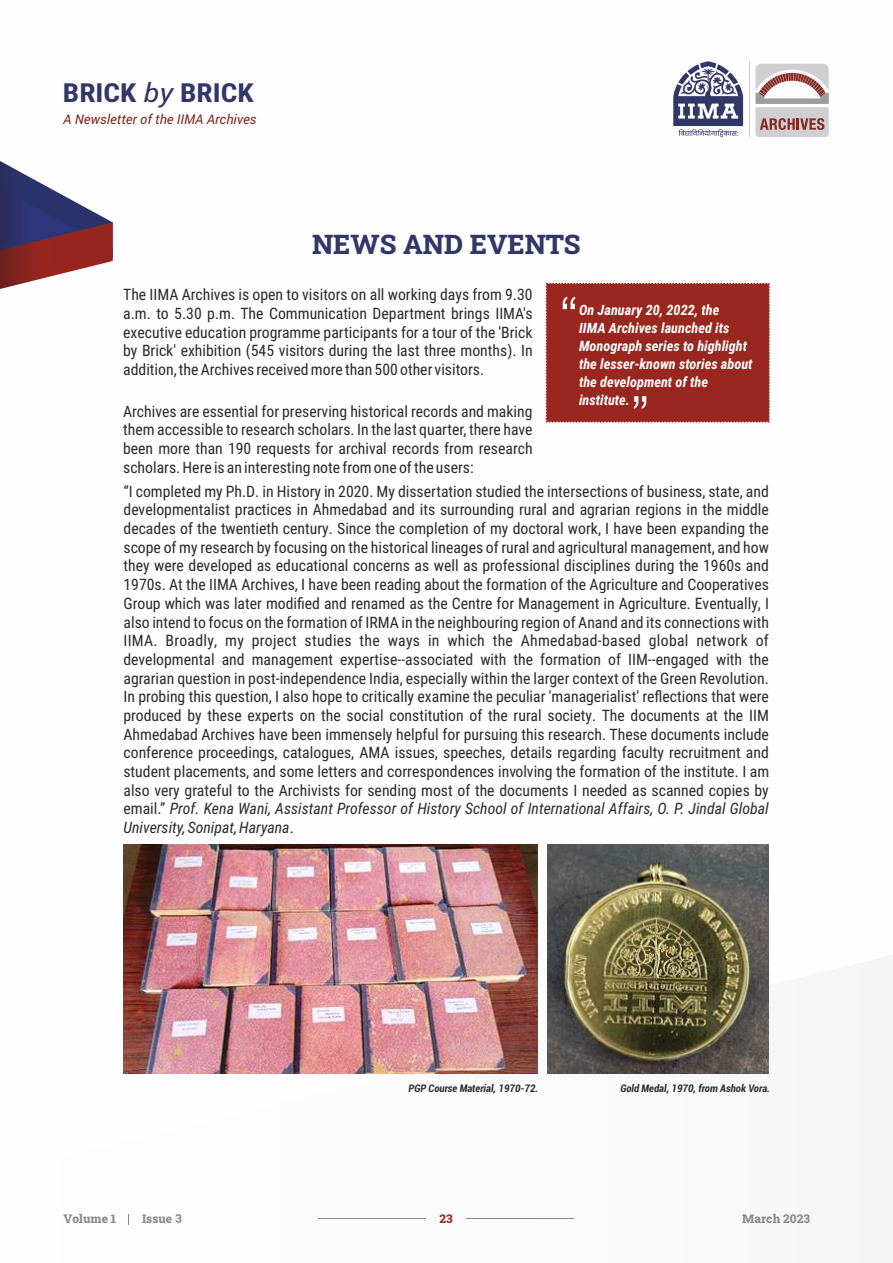
<style>
.page{position:relative;width:893px;height:1263px;background:#fff}
.page>*{position:absolute;margin:0;border:0;box-sizing:border-box;transform-origin:0 0}
.t1{font:300 51px "Helvetica Neue";color:#fefefe}
.t2{font:800 27px "Roboto Slab";color:#323769}
.t3{font:700 26.25px "Roboto Condensed";color:#323769;scale:1.11 1}
.t4{font:15.75px/18.8px "Roboto Condensed";color:#2b2a29;text-align:justify}
.t5{font:italic 700 14.25px/18px "Roboto Condensed";color:#fefefe}
.t6{font:italic 13.5px "Roboto";color:#842724}
.t7{font:800 12px "Roboto Slab";color:#898989}
.t8{font:800 12px "Roboto Slab";color:#992720}
.t9{font:italic 700 condensed 10.5px "Roboto";color:#2b2a29}
.s1{font-family:"Roboto";font-weight:400;font-style:italic}
.s2{font-style:italic}
</style>
<div class="page">
<svg style="left:176px;top:1214px;width:6px;height:9px"></svg>
<hr style="left:318px;top:1218px;width:108px;height:1px;background:#898989">
<hr style="left:466px;top:1218px;width:108px;height:1px;background:#898989">
<div style="left:545px;top:283px;width:225px;height:140px;background:#992720"></div>
<svg style="left:673px;top:61px;width:70px;height:76px"></svg>
<hr style="left:749px;top:61px;width:1px;height:76px;background:#d0ced0">
<svg style="left:755px;top:64px;width:74px;height:73px"></svg>
<svg style="left:0;top:161px;width:113px;height:128px"></svg>
<img style="left:547px;top:844px;width:222px;height:229px">
<img style="left:124px;top:844px;width:413px;height:229px">
<h3 class="t3" style="left:63px;top:75px;width:173px">BRICK <span class="s1">by</span> BRICK</h3>
<p class="t6" style="left:63px;top:110px;width:195px">A Newsletter of the IIMA Archives</p>
<h2 class="t2" style="left:312px;top:225px;width:270px">NEWS AND EVENTS</h2>
<p class="t4" style="left:123px;top:285px;width:411px">The IIMA Archives is open to visitors on all working days from 9.30 a.m. to 5.30 p.m. The Communication Department brings IIMA's executive education programme participants for a tour of the 'Brick by Brick' exhibition (545 visitors during the last three months). In addition, the Archives received more than 500 other visitors.</p>
<p class="t4" style="left:123px;top:401px;width:411px">Archives are essential for preserving historical records and making them accessible to research scholars. In the last quarter, there have been more than 190 requests for archival records from research scholars. Here is an interesting note from one of the users:</p>
<h1 class="t1" style="left:559px;top:284px;width:20px">“</h1>
<p class="t5" style="left:579px;top:302px;width:175px">On January 20, 2022, the<br>IIMA Archives launched its<br>Monograph series to highlight the lesser-known stories about the development of the institute.</p>
<h1 class="t1" style="left:631px;top:383px;width:20px">”</h1>
<p class="t4" style="left:123px;top:481px;width:647px">“I completed my Ph.D. in History in 2020. My dissertation studied the intersections of business, state, and developmentalist practices in Ahmedabad and its surrounding rural and agrarian regions in the middle decades of the twentieth century. Since the completion of my doctoral work, I have been expanding the scope of my research by focusing on the historical lineages of rural and agricultural management, and how they were developed as educational concerns as well as professional disciplines during the 1960s and 1970s. At the IIMA Archives, I have been reading about the formation of the Agriculture and Cooperatives Group which was later modified and renamed as the Centre for Management in Agriculture. Eventually, I also intend to focus on the formation of IRMA in the neighbouring region of Anand and its connections with IIMA. Broadly, my project studies the ways in which the Ahmedabad-based global network of developmental and management expertise--associated with the formation of IIM--engaged with the agrarian question in post-independence India, especially within the larger context of the Green Revolution.<br>In probing this question, I also hope to critically examine the peculiar 'managerialist' reflections that were produced by these experts on the social constitution of the rural society. The documents at the IIM Ahmedabad Archives have been immensely helpful for pursuing this research. These documents include conference proceedings, catalogues, AMA issues, speeches, details regarding faculty recruitment and student placements, and some letters and correspondences involving the formation of the institute. I am also very grateful to the Archivists for sending most of the documents I needed as scanned copies by email.” <span class="s2">Prof. Kena Wani, Assistant Professor of History School of International Affairs, O. P. Jindal Global University, Sonipat, Haryana</span>.</p>
<p class="t9" style="left:408px;top:1084px;width:131px">PGP Course Material, 1970-72.</p>
<p class="t9" style="left:620px;top:1084px;width:151px">Gold Medal, 1970, from Ashok Vora.</p>
<p class="t7" style="left:64px;top:1210px;width:54px">Volume 1</p>
<p class="t7" style="left:142px;top:1210px;width:32px">Issue</p>
<p class="t8" style="left:439px;top:1210px;width:15px">23</p>
<p class="t7" style="left:742px;top:1210px;width:69px">March 2023</p>
</div>
